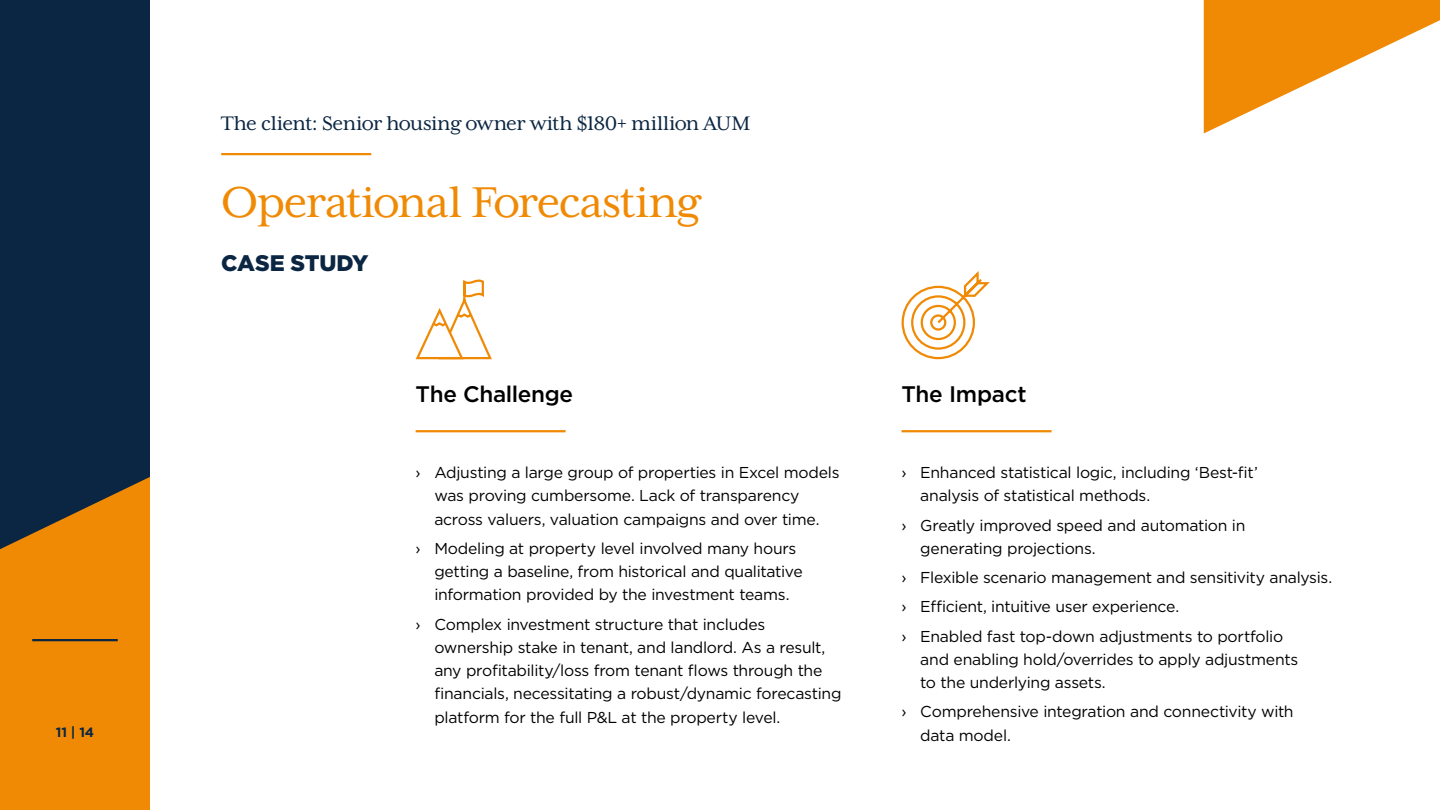
<style>
.page{position:relative;width:1440px;height:810px;background:#fff}
.page>*{position:absolute;margin:0;border:0;box-sizing:border-box;transform-origin:0 0}
.t1{font:49.5px "Mrs Eaves XL Serif OT";letter-spacing:-.03em;color:#f08a05}
.t2{font:22.5px "Mrs Eaves XL Serif OT";letter-spacing:-.025em;color:#0b2642}
.t3{font:500 22.5px "Gotham";letter-spacing:-.015em;color:#000}
.t4{font:900 22.5px "Gotham";letter-spacing:-.015em;color:#0b2642}
.t5{font:15.75px/23.2px "Gotham";letter-spacing:-.015em;color:#000}
.t6{font:700 13.5px "Gotham";color:#0b2642}
</style>
<div class="page">
<hr style="left:416px;top:430px;width:150px;height:2px;background:#f08a05">
<svg style="left:415px;top:279px;width:77px;height:81px"></svg>
<hr style="left:902px;top:430px;width:150px;height:2px;background:#f08a05">
<svg style="left:901px;top:271px;width:89px;height:89px"></svg>
<div style="left:0;top:0;width:150px;height:810px;background:#0b2642"></div>
<svg style="left:0;top:477px;width:150px;height:333px;background:#d67e0b"></svg>
<hr style="left:32px;top:639px;width:86px;height:2px;background:#0b2642">
<hr style="left:221px;top:153px;width:150px;height:2px;background:#f08a05">
<svg style="left:1204px;top:0;width:236px;height:133px"></svg>
<p class="t6" style="left:56px;top:723px;width:40px">11 | 14</p>
<h2 class="t2" style="left:221px;top:112px;width:531px">The client: Senior housing owner with $180+ million AUM</h2>
<h1 class="t1" style="left:221px;top:176px;width:481px">Operational Forecasting</h1>
<h2 class="t4" style="left:221px;top:248px;width:149px">CASE STUDY</h2>
<h2 class="t3" style="left:416px;top:379px;width:159px">The Challenge</h2>
<p class="t5" style="left:434px;top:461px;width:407px;text-indent:-19px">› Adjusting a large group of properties in Excel models was proving cumbersome. Lack of transparency across valuers, valuation campaigns and over time.</p>
<p class="t5" style="left:434px;top:536px;width:370px;text-indent:-19px">› Modeling at property level involved many hours getting a baseline, from historical and qualitative information provided by the investment teams.</p>
<p class="t5" style="left:434px;top:612px;width:409px;text-indent:-19px">› Complex investment structure that includes ownership stake in tenant, and landlord. As a result, any profitability/loss from tenant flows through the financials, necessitating a robust/dynamic forecasting platform for the full P&amp;L at the property level.</p>
<h2 class="t3" style="left:902px;top:379px;width:127px">The Impact</h2>
<p class="t5" style="left:920px;top:461px;width:339px;text-indent:-19px">› Enhanced statistical logic, including ‘Best-fit’ analysis of statistical methods.</p>
<p class="t5" style="left:920px;top:513px;width:327px;text-indent:-19px">› Greatly improved speed and automation in generating projections.</p>
<p class="t5" style="left:902px;top:563px;width:432px;line-height:29.2px">› Flexible scenario management and sensitivity analysis. › Efficient, intuitive user experience.<br>› Enabled fast top-down adjustments to portfolio</p>
<p class="t5" style="left:920px;top:647px;width:380px">and enabling hold/overrides to apply adjustments to the underlying assets.</p>
<p class="t5" style="left:920px;top:700px;width:375px;text-indent:-19px">› Comprehensive integration and connectivity with data model.</p>
</div>
